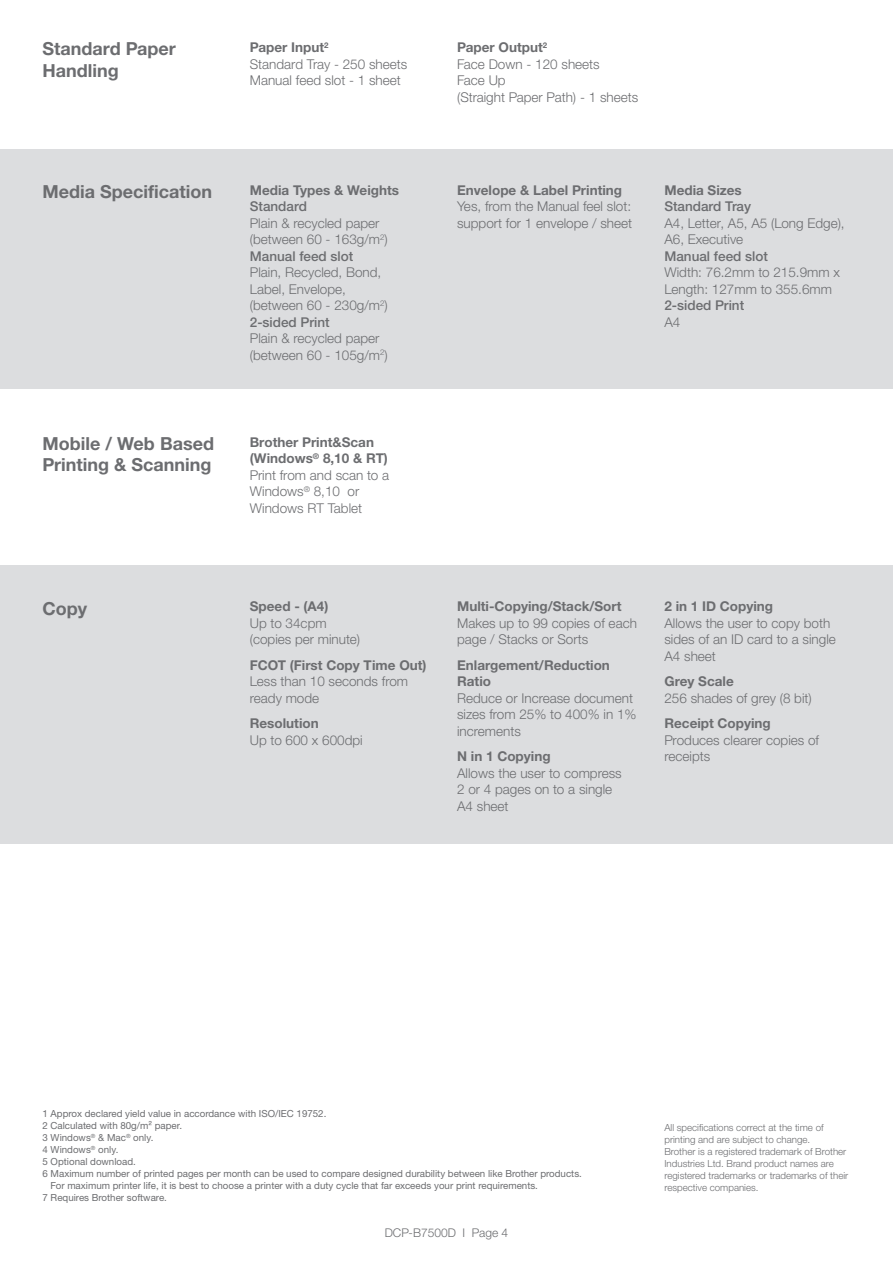
<style>
.page{position:relative;width:893px;height:1263px;background:#fff}
.page>*{position:absolute;margin:0;border:0;box-sizing:border-box;transform-origin:0 0}
.t1{font:700 18px/21.6px "Helvetica Neue LTW1 G";color:#6c6d70}
.t2{font:300 13.5px/16.5px "Helvetica Neue LTW1 G";color:#6c6d70}
.t3{font:700 13.5px/16.5px "Helvetica Neue LTW1 G";color:#6c6d70}
.t4{font:500 13.5px "Helvetica Neue LTW1 G";color:#6c6d70}
.t5{font:300 12px "Helvetica Neue LTW1 G";color:#6c6d70}
.t6{font:9.75px "Helvetica Neue LTW1 G";color:#6c6d70}
.t7{font:300 9.75px/12px "Helvetica Neue LTW1 G";color:#6c6d70}
.s1{font-weight:700}
.s2{font-weight:500}
</style>
<div class="page">
<div style="left:0;top:565px;width:893px;height:279px;background:#dcdddf"></div>
<div style="left:0;top:150px;width:893px;height:239px;background:#dcdddf"></div>
<h1 class="t1" style="left:43px;top:38px;width:135px">Standard Paper<br>Handling</h1>
<p class="t2" style="left:250px;top:39px;width:159px"><span class="s1">Paper Input</span><sup>2<br></sup>Standard Tray - 250 sheets<br>Manual feed slot - 1 sheet</p>
<p class="t2" style="left:457px;top:39px;width:183px"><span class="s1">Paper Output</span><sup>2<br></sup>Face Down - 120 sheets<br>Face Up<br>(Straight Paper Path) - 1 sheets</p>
<h1 class="t1" style="left:43px;top:180px;width:171px">Media Specification</h1>
<p class="t3" style="left:250px;top:181px;width:151px">Media Types &amp; Weights</p>
<p class="t4" style="left:250px;top:198px;width:59px">Standard</p>
<p class="t2" style="left:250px;top:214px;width:139px">Plain &amp; recycled paper (between 60 - 163g/m<sup>2</sup>)<br><span class="s2">Manual feed slot</span></p>
<p class="t2" style="left:250px;top:264px;width:139px">Plain, Recycled, Bond,<br>Label, Envelope, (between 60 - 230g/m<sup>2</sup>)<br><span class="s2">2-sided Print</span></p>
<p class="t2" style="left:250px;top:330px;width:139px">Plain &amp; recycled paper (between 60 - 105g/m<sup>2</sup>)</p>
<h1 class="t1" style="left:43px;top:432px;width:173px">Mobile / Web Based<br>Printing &amp; Scanning</h1>
<p class="t2" style="left:250px;top:433px;width:141px"><span class="s1">Brother Print&amp;Scan (Windows</span><sup>®</sup> <span class="s1">8,10 &amp; RT)<br></span>Print from and scan to a<br>Windows<sup>®</sup> 8,10 or<br>Windows RT Tablet</p>
<p class="t3" style="left:457px;top:181px;width:167px">Envelope &amp; Label Printing</p>
<p class="t2" style="left:457px;top:198px;width:177px">Yes, from the Manual feel slot: support for 1 envelope / sheet</p>
<p class="t3" style="left:664px;top:181px;width:79px">Media Sizes</p>
<p class="t4" style="left:664px;top:198px;width:88px">Standard Tray</p>
<p class="t2" style="left:664px;top:214px;width:182px">A4, Letter, A5, A5 (Long Edge),<br>A6, Executive</p>
<p class="t4" style="left:664px;top:248px;width:105px">Manual feed slot</p>
<p class="t2" style="left:664px;top:264px;width:177px">Width: 76.2mm to 215.9mm x<br>Length: 127mm to 355.6mm</p>
<p class="t4" style="left:664px;top:297px;width:81px">2-sided Print</p>
<p class="t2" style="left:664px;top:313px;width:18px">A4</p>
<h1 class="t1" style="left:43px;top:597px;width:46px">Copy</h1>
<p class="t3" style="left:250px;top:598px;width:80px">Speed - (A4)</p>
<p class="t2" style="left:250px;top:615px;width:112px">Up to 34cpm (copies per minute)</p>
<p class="t3" style="left:250px;top:657px;width:178px">FCOT (First Copy Time Out)</p>
<p class="t2" style="left:250px;top:673px;width:160px">Less than 10 seconds from ready mode</p>
<p class="t3" style="left:250px;top:715px;width:70px">Resolution</p>
<p class="t2" style="left:250px;top:732px;width:114px">Up to 600 x 600dpi</p>
<p class="t3" style="left:457px;top:598px;width:166px">Multi-Copying/Stack/Sort</p>
<p class="t2" style="left:457px;top:615px;width:181px">Makes up to 99 copies of each page / Stacks or Sorts</p>
<p class="t3" style="left:457px;top:657px;width:154px">Enlargement/Reduction<br>Ratio</p>
<p class="t2" style="left:457px;top:690px;width:181px">Reduce or Increase document sizes from 25% to 400% in 1% increments</p>
<p class="t3" style="left:457px;top:748px;width:95px">N in 1 Copying</p>
<p class="t2" style="left:457px;top:765px;width:166px">Allows the user to compress<br>2 or 4 pages on to a single<br>A4 sheet</p>
<p class="t3" style="left:664px;top:598px;width:110px">2 in 1 ID Copying</p>
<p class="t2" style="left:664px;top:615px;width:173px">Allows the user to copy both sides of an ID card to a single<br>A4 sheet</p>
<p class="t3" style="left:664px;top:673px;width:71px">Grey Scale</p>
<p class="t2" style="left:664px;top:690px;width:149px">256 shades of grey (8 bit)</p>
<p class="t3" style="left:664px;top:715px;width:108px">Receipt Copying</p>
<p class="t2" style="left:664px;top:732px;width:156px">Produces clearer copies of receipts</p>
<p class="t6" style="left:43px;top:1107px;width:285px">1 Approx declared yield value in accordance with ISO/IEC 19752.</p>
<p class="t6" style="left:43px;top:1119px;width:141px">2 Calculated with 80g/m² paper.</p>
<p class="t6" style="left:43px;top:1131px;width:113px">3 Windows<sup>®</sup> &amp; Mac<sup>®</sup> only.</p>
<p class="t6" style="left:43px;top:1143px;width:77px">4 Windows<sup>®</sup> only.</p>
<p class="t6" style="left:43px;top:1155px;width:95px">5 Optional download.</p>
<p class="t6" style="left:43px;top:1167px;width:541px">6 Maximum number of printed pages per month can be used to compare designed durability between like Brother products.</p>
<p class="t6" style="left:51px;top:1179px;width:489px">For maximum printer life, it is best to choose a printer with a duty cycle that far exceeds your print requirements.</p>
<p class="t6" style="left:43px;top:1191px;width:126px">7 Requires Brother software.</p>
<p class="t5" style="left:385px;top:1226px;width:125px">DCP-B7500D I Page 4</p>
<p class="t7" style="left:664px;top:1122px;width:185px">All specifications correct at the time of printing and are subject to change.<br>Brother is a registered trademark of Brother Industries Ltd. Brand product names are registered trademarks or trademarks of their respective companies.</p>
</div>
